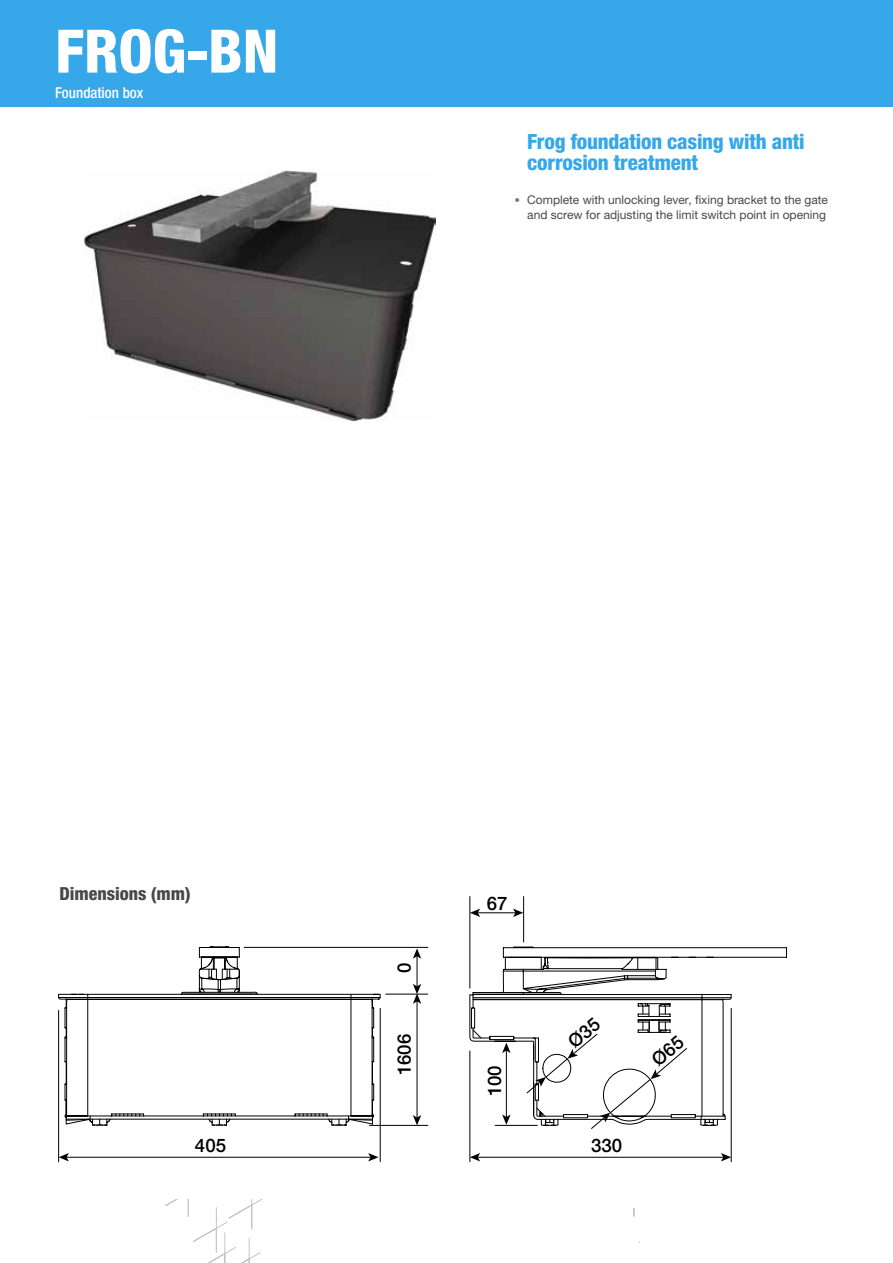
<style>
.page{position:relative;width:893px;height:1263px;background:#fff}
.page>*{position:absolute;margin:0;border:0;box-sizing:border-box;transform-origin:0 0}
.t1{font:800 condensed 60px "Helvetica Neue LTW1 G";color:#fff}
.t2{font:800 condensed 21px/21px "Helvetica Neue LTW1 G";letter-spacing:-.01em;color:#36a7e9}
.t3{font:500 18.6px "Helvetica Neue LTW1 G";color:#000}
.t4{font:800 condensed 18px "Helvetica Neue LTW1 G";color:#484848}
.t5{font:500 condensed 15px "Helvetica Neue LTW1 G";color:#fff}
.t6{font:12px/14.2px "Helvetica Neue LTW1 G";color:#484848;text-align:right}
.s1{font-weight:300;font-size:11.25px;color:#7c7c7c}
</style>
<div class="page">
<div style="left:0;top:0;width:893px;height:106px;background:#36a7e9"></div>
<img style="left:85px;top:171px;width:351px;height:251px">
<svg style="left:633px;top:1208px;width:7px;height:35px"></svg>
<svg style="left:165px;top:1199px;width:98px;height:64px"></svg>
<svg style="left:58px;top:946px;width:323px;height:180px"></svg>
<hr style="left:58px;top:1010px;width:1px;height:152px;background:#000">
<hr style="left:380px;top:1008px;width:1px;height:154px;background:#000">
<hr style="left:66px;top:1157px;width:305px;height:1px;background:#000">
<svg style="left:59px;top:1153px;width:10px;height:8px"></svg>
<svg style="left:368px;top:1153px;width:10px;height:8px"></svg>
<hr style="left:244px;top:947px;width:184px;height:1px;background:#000">
<hr style="left:385px;top:994px;width:43px;height:1px;background:#000">
<hr style="left:369px;top:1125px;width:59px;height:1px;background:#000">
<hr style="left:417px;top:1001px;width:1px;height:117px;background:#000">
<svg style="left:413px;top:1115px;width:8px;height:10px"></svg>
<hr style="left:417px;top:956px;width:1px;height:31px;background:#000">
<svg style="left:413px;top:948px;width:8px;height:11px"></svg>
<svg style="left:413px;top:984px;width:8px;height:20px"></svg>
<hr style="left:470px;top:896px;width:1px;height:92px;background:#000">
<hr style="left:523px;top:896px;width:1px;height:46px;background:#000">
<hr style="left:477px;top:912px;width:39px;height:1px;background:#000">
<svg style="left:470px;top:908px;width:10px;height:9px"></svg>
<svg style="left:513px;top:908px;width:10px;height:9px"></svg>
<hr style="left:470px;top:1051px;width:1px;height:111px;background:#000">
<hr style="left:731px;top:1008px;width:1px;height:154px;background:#000">
<hr style="left:477px;top:1157px;width:247px;height:1px;background:#000">
<svg style="left:470px;top:1153px;width:10px;height:8px"></svg>
<svg style="left:721px;top:1153px;width:10px;height:8px"></svg>
<svg style="left:469px;top:946px;width:318px;height:183px"></svg>
<h1 class="t1" style="left:55px;top:15px;width:225px">FROG-BN</h1>
<p class="t5" style="left:55px;top:83px;width:89px">Foundation box</p>
<h2 class="t2" style="left:527px;top:131px;width:279px">Frog foundation casing with anti corrosion treatment</h2>
<p class="t6" style="left:514px;top:193px;width:315px"><span class="s1">•</span> Complete with unlocking lever, fixing bracket to the gate and screw for adjusting the limit switch point in opening</p>
<h3 class="t4" style="left:60px;top:882px;width:133px">Dimensions (mm)</h3>
<h3 class="t3" style="left:393px;top:973px;width:12px;rotate:-90deg">0</h3>
<h3 class="t3" style="left:393px;top:1075px;width:43px;rotate:-90deg">1606</h3>
<h3 class="t3" style="left:487px;top:892px;width:22px">67</h3>
<h3 class="t3" style="left:483px;top:1096px;width:33px;rotate:-90deg">100</h3>
<h3 class="t3" style="left:195px;top:1134px;width:33px">405</h3>
<h3 class="t3" style="left:591px;top:1134px;width:33px">330</h3>
</div>
